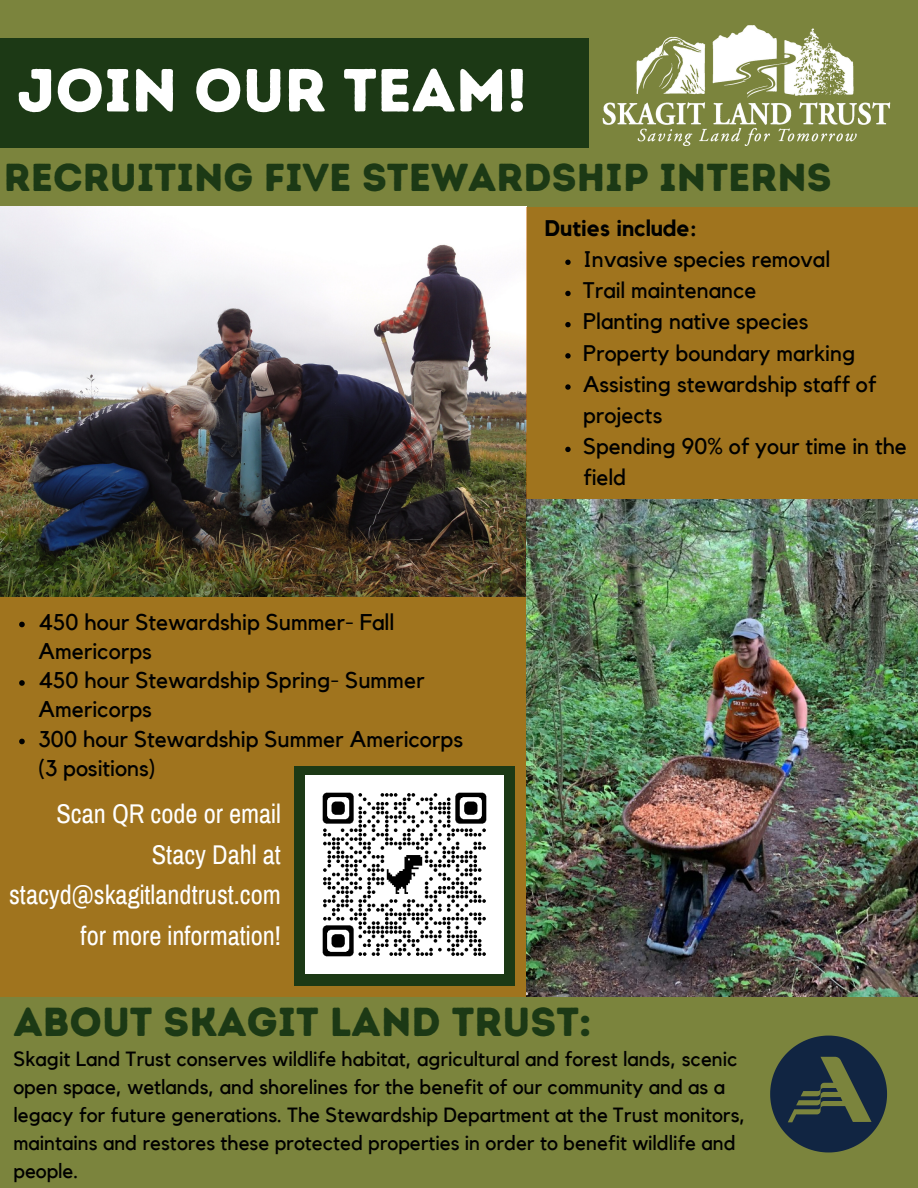
<style>
.page{position:relative;width:918px;height:1188px;background:#7b843d}
.page>*{position:absolute;margin:0;border:0;box-sizing:border-box;transform-origin:0 0}
.t1{font:60.75px "Intro Rust Base";color:#fff}
.t2{font:40.5px "Intro Rust Base";color:#1c3915}
.t3{font:39px "Intro Rust Base";color:#1c3915}
.t4{font:26.55px/40.7px "Archivo Narrow";color:#fff;text-align:right}
.t5{font:22.65px/29.2px "Kollektif";color:#000}
.t6{font:22.5px/31.2px "Kollektif";color:#000}
.t7{font:700 22.5px "Kollektif";color:#000}
.t8{font:20.55px/28.2px "Kollektif";color:#000}
</style>
<div class="page">
<div style="left:0;top:38px;width:589px;height:110px;background:#1c3915"></div>
<img style="left:602px;top:25px;width:289px;height:121px">
<div style="left:0;top:594px;width:527px;height:403px;background:#a0741e"></div>
<img style="left:0;top:207px;width:526px;height:389px">
<div style="left:527px;top:207px;width:391px;height:362px;background:#a0741e"></div>
<img style="left:527px;top:499px;width:391px;height:498px">
<svg style="left:19px;top:622px;width:6px;height:5px"></svg>
<svg style="left:19px;top:680px;width:6px;height:6px"></svg>
<svg style="left:19px;top:739px;width:6px;height:5px"></svg>
<svg style="left:770px;top:1036px;width:117px;height:116px"></svg>
<div style="left:294px;top:766px;width:221px;height:220px;background:#1c3915"></div>
<img style="left:306px;top:776px;width:198px;height:198px">
<svg style="left:565px;top:260px;width:6px;height:5px"></svg>
<svg style="left:565px;top:291px;width:6px;height:5px"></svg>
<svg style="left:565px;top:322px;width:6px;height:5px"></svg>
<svg style="left:565px;top:353px;width:6px;height:6px"></svg>
<svg style="left:565px;top:384px;width:6px;height:6px"></svg>
<svg style="left:565px;top:447px;width:6px;height:5px"></svg>
<p class="t1" style="left:17px;top:54px;width:511px">JOIN OUR TEAM!</p>
<p class="t3" style="left:4px;top:154px;width:829px">RECRUITING FIVE STEWARDSHIP INTERNS</p>
<p class="t7" style="left:545px;top:218px;width:154px">Duties include:</p>
<p class="t5" style="left:39px;top:608px;width:357px">450 hour Stewardship Summer- Fall<br>Americorps</p>
<p class="t5" style="left:39px;top:666px;width:388px">450 hour Stewardship Spring- Summer<br>Americorps</p>
<p class="t5" style="left:39px;top:725px;width:426px">300 hour Stewardship Summer Americorps (3 positions)</p>
<p class="t4" style="left:9px;top:794px;width:273px">Scan QR code or email<br>Stacy Dahl at stacyd@skagitlandtrust.com for more information!</p>
<p class="t6" style="left:583px;top:245px;width:249px">Invasive species removal</p>
<p class="t6" style="left:583px;top:276px;width:175px">Trail maintenance</p>
<p class="t6" style="left:583px;top:307px;width:227px">Planting native species</p>
<p class="t6" style="left:583px;top:338px;width:274px">Property boundary marking</p>
<p class="t6" style="left:583px;top:369px;width:295px">Assisting stewardship staff of projects</p>
<p class="t6" style="left:583px;top:432px;width:325px">Spending 90% of your time in the field</p>
<p class="t2" style="left:13px;top:998px;width:580px">ABOUT SKAGIT LAND TRUST:</p>
<p class="t8" style="left:13px;top:1045px;width:734px">Skagit Land Trust conserves wildlife habitat, agricultural and forest lands, scenic open space, wetlands, and shorelines for the benefit of our community and as a legacy for future generations. The Stewardship Department at the Trust monitors, maintains and restores these protected properties in order to benefit wildlife and people.</p>
</div>
